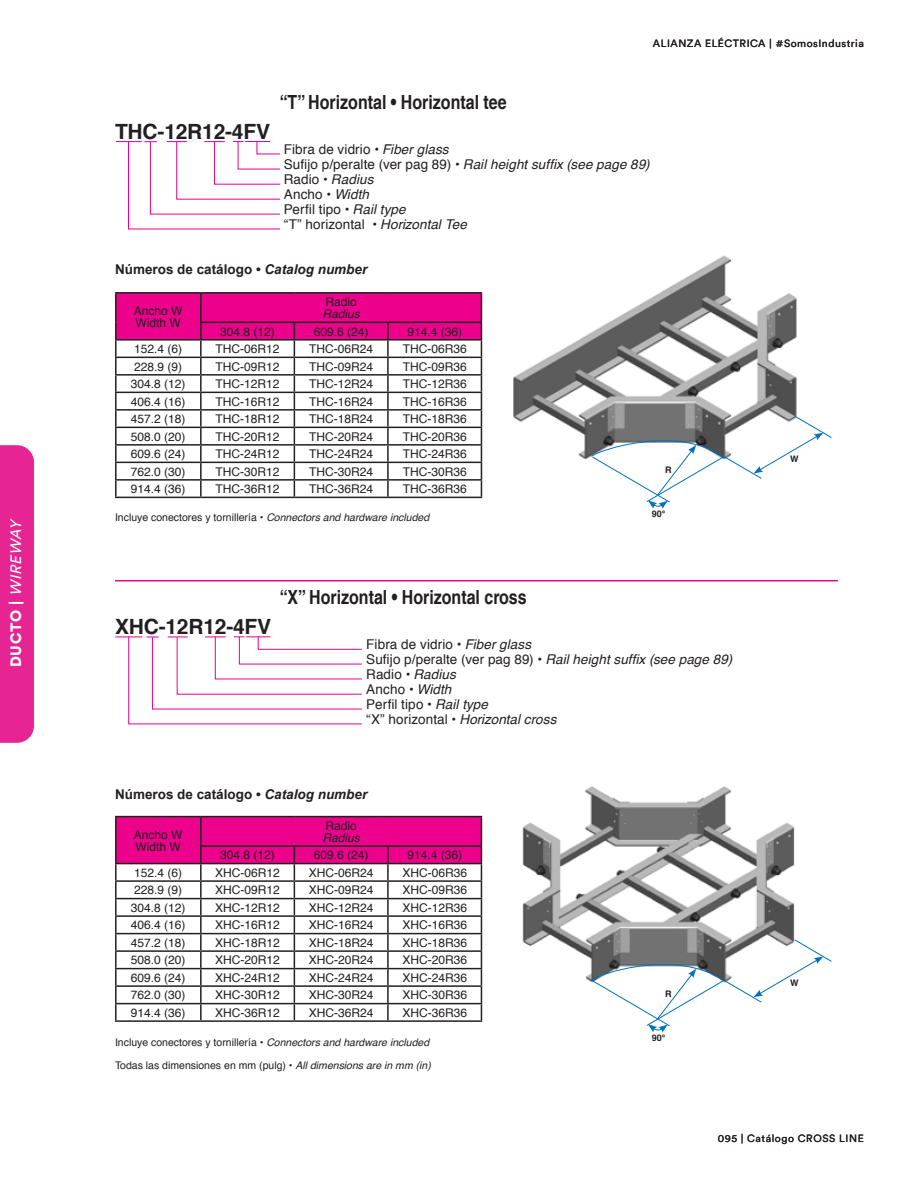
<style>
.page{position:relative;width:918px;height:1188px;background:#fff}
.page>*{position:absolute;margin:0;border:0;box-sizing:border-box;transform-origin:0 0}
.t1{font:700 21px "Helvetica";letter-spacing:-.01em;color:#231f20}
.t2{font:700 condensed 19.5px "Helvetica LT";color:#231f20}
.t3{font:italic 15px "Circular Std";color:#fff}
.t4{font:13.5px/15px "Helvetica";letter-spacing:.01em;color:#231f20}
.t5{font:700 13.5px "Arial";color:#231f20}
.t6{font:12px/12px "Helvetica";color:#231f20}
.t7{font:italic 12px "Helvetica";color:#231f20}
.t8{font:10.5px/22.5px "Helvetica";color:#231f20}
.t9{font:10.5px "Circular Std";letter-spacing:.05em;color:#231f20}
.t10{font:700 9px "Helvetica";color:#231f20}
.s1{font-weight:900;font-style:normal}
.s2{font-style:italic}
</style>
<div class="page">
<div style="left:0;top:445px;width:34px;height:298px;background:#e62592"></div>
<hr style="left:115px;top:292px;width:86px;height:2px;background:#231f20">
<hr style="left:201px;top:292px;width:93px;height:2px;background:#231f20">
<hr style="left:294px;top:292px;width:94px;height:2px;background:#231f20">
<hr style="left:388px;top:292px;width:94px;height:2px;background:#231f20">
<svg style="left:115px;top:293px;width:367px;height:204px"></svg>
<hr style="left:115px;top:497px;width:86px;height:1px;background:#231f20">
<hr style="left:201px;top:497px;width:93px;height:1px;background:#231f20">
<hr style="left:294px;top:497px;width:94px;height:1px;background:#231f20">
<hr style="left:388px;top:497px;width:94px;height:1px;background:#231f20">
<hr style="left:115px;top:816px;width:86px;height:1px;background:#231f20">
<hr style="left:201px;top:816px;width:93px;height:1px;background:#231f20">
<hr style="left:294px;top:816px;width:94px;height:1px;background:#231f20">
<hr style="left:388px;top:816px;width:94px;height:1px;background:#231f20">
<svg style="left:115px;top:817px;width:367px;height:203px"></svg>
<hr style="left:115px;top:1020px;width:86px;height:2px;background:#231f20">
<hr style="left:201px;top:1020px;width:93px;height:2px;background:#231f20">
<hr style="left:294px;top:1020px;width:94px;height:2px;background:#231f20">
<hr style="left:388px;top:1020px;width:94px;height:2px;background:#231f20">
<img style="left:513px;top:255px;width:284px;height:204px">
<img style="left:522px;top:786px;width:273px;height:196px">
<svg style="left:591px;top:415px;width:241px;height:94px"></svg>
<svg style="left:591px;top:939px;width:241px;height:94px"></svg>
<hr style="left:115px;top:580px;width:723px;height:1px;background:#ec008c">
<svg style="left:116px;top:141px;width:164px;height:89px"></svg>
<svg style="left:115px;top:636px;width:247px;height:89px"></svg>
<p class="t3" style="left:7px;top:667px;width:152px;rotate:-90deg"><span class="s1">D U C T O |</span> WIREWAY</p>
<p class="t9" style="left:653px;top:37px;width:213px">ALIANZA ELÉCTRICA | #SomosIndustria</p>
<h1 class="t1" style="left:115px;top:115px;width:157px">THC-12R12-4FV</h1>
<h2 class="t2" style="left:280px;top:90px;width:229px">“T” Horizontal • Horizontal tee</h2>
<p class="t4" style="left:284px;top:142px;width:367px">Fibra de vidrio • <span class="s2">Fiber glass<br></span>Sufijo p/peralte (ver pag 89) • <span class="s2">Rail height suffix (see page 89)<br></span>Radio • <span class="s2">Radius<br></span>Ancho • <span class="s2">Width<br></span>Perfil tipo • <span class="s2">Rail type<br></span>“T” horizontal • <span class="s2">Horizontal Tee</span></p>
<p class="t5" style="left:115px;top:260px;width:254px">Números de catálogo • <span class="s2">Catalog number</span></p>
<p class="t6" style="left:134px;top:305px;width:50px">Ancho W<br>Width W</p>
<p class="t6" style="left:325px;top:296px;width:33px">Radio</p>
<p class="t7" style="left:322px;top:304px;width:39px">Radius</p>
<p class="t6" style="left:220px;top:326px;width:56px">304.8 (12)</p>
<p class="t6" style="left:314px;top:326px;width:56px">609.6 (24)</p>
<p class="t6" style="left:407px;top:326px;width:56px">914.4 (36)</p>
<p class="t6" style="left:134px;top:343px;width:50px">152.4 (6)</p>
<p class="t6" style="left:216px;top:343px;width:66px">THC-06R12</p>
<p class="t6" style="left:309px;top:343px;width:66px">THC-06R24</p>
<p class="t6" style="left:403px;top:343px;width:66px">THC-06R36</p>
<p class="t6" style="left:134px;top:361px;width:50px">228.9 (9)</p>
<p class="t6" style="left:216px;top:361px;width:66px">THC-09R12</p>
<p class="t6" style="left:309px;top:361px;width:66px">THC-09R24</p>
<p class="t6" style="left:403px;top:361px;width:66px">THC-09R36</p>
<p class="t6" style="left:131px;top:378px;width:56px">304.8 (12)</p>
<p class="t6" style="left:216px;top:378px;width:66px">THC-12R12</p>
<p class="t6" style="left:309px;top:378px;width:66px">THC-12R24</p>
<p class="t6" style="left:403px;top:378px;width:66px">THC-12R36</p>
<p class="t6" style="left:131px;top:396px;width:56px">406.4 (16)</p>
<p class="t6" style="left:216px;top:396px;width:66px">THC-16R12</p>
<p class="t6" style="left:309px;top:396px;width:66px">THC-16R24</p>
<p class="t6" style="left:403px;top:396px;width:66px">THC-16R36</p>
<p class="t6" style="left:131px;top:413px;width:56px">457.2 (18)</p>
<p class="t6" style="left:216px;top:413px;width:66px">THC-18R12</p>
<p class="t6" style="left:309px;top:413px;width:66px">THC-18R24</p>
<p class="t6" style="left:403px;top:413px;width:66px">THC-18R36</p>
<p class="t6" style="left:131px;top:431px;width:56px">508.0 (20)</p>
<p class="t6" style="left:216px;top:431px;width:66px">THC-20R12</p>
<p class="t6" style="left:309px;top:431px;width:66px">THC-20R24</p>
<p class="t6" style="left:403px;top:431px;width:66px">THC-20R36</p>
<p class="t6" style="left:131px;top:448px;width:56px">609.6 (24)</p>
<p class="t6" style="left:216px;top:448px;width:66px">THC-24R12</p>
<p class="t6" style="left:309px;top:448px;width:66px">THC-24R24</p>
<p class="t6" style="left:403px;top:448px;width:66px">THC-24R36</p>
<p class="t6" style="left:131px;top:466px;width:56px">762.0 (30)</p>
<p class="t6" style="left:216px;top:466px;width:66px">THC-30R12</p>
<p class="t6" style="left:309px;top:466px;width:66px">THC-30R24</p>
<p class="t6" style="left:403px;top:466px;width:66px">THC-30R36</p>
<p class="t6" style="left:131px;top:483px;width:56px">914.4 (36)</p>
<p class="t6" style="left:216px;top:483px;width:66px">THC-36R12</p>
<p class="t6" style="left:309px;top:483px;width:66px">THC-36R24</p>
<p class="t6" style="left:403px;top:483px;width:66px">THC-36R36</p>
<p class="t8" style="left:115px;top:507px;width:316px">Incluye conectores y tornillería • <span class="s2">Connectors and hardware included</span></p>
<h1 class="t1" style="left:115px;top:610px;width:158px">XHC-12R12-4FV</h1>
<h2 class="t2" style="left:280px;top:585px;width:249px">“X” Horizontal • Horizontal cross</h2>
<p class="t10" style="left:665px;top:463px;width:8px">R</p>
<p class="t10" style="left:652px;top:507px;width:15px">90°</p>
<p class="t4" style="left:366px;top:637px;width:367px">Fibra de vidrio • <span class="s2">Fiber glass<br></span>Sufijo p/peralte (ver pag 89) • <span class="s2">Rail height suffix (see page 89)<br></span>Radio • <span class="s2">Radius<br></span>Ancho • <span class="s2">Width<br></span>Perfil tipo • <span class="s2">Rail type<br></span>“X” horizontal • <span class="s2">Horizontal cross</span></p>
<p class="t5" style="left:115px;top:785px;width:254px">Números de catálogo • <span class="s2">Catalog number</span></p>
<p class="t6" style="left:134px;top:829px;width:50px">Ancho W<br>Width W</p>
<p class="t6" style="left:325px;top:820px;width:33px">Radio</p>
<p class="t7" style="left:322px;top:828px;width:39px">Radius</p>
<p class="t6" style="left:220px;top:849px;width:56px">304.8 (12)</p>
<p class="t6" style="left:314px;top:849px;width:56px">609.6 (24)</p>
<p class="t6" style="left:407px;top:849px;width:56px">914.4 (36)</p>
<p class="t6" style="left:134px;top:867px;width:50px">152.4 (6)</p>
<p class="t6" style="left:215px;top:867px;width:66px">XHC-06R12</p>
<p class="t6" style="left:309px;top:867px;width:66px">XHC-06R24</p>
<p class="t6" style="left:402px;top:867px;width:66px">XHC-06R36</p>
<p class="t6" style="left:134px;top:885px;width:50px">228.9 (9)</p>
<p class="t6" style="left:215px;top:885px;width:66px">XHC-09R12</p>
<p class="t6" style="left:309px;top:885px;width:66px">XHC-09R24</p>
<p class="t6" style="left:402px;top:885px;width:66px">XHC-09R36</p>
<p class="t6" style="left:131px;top:902px;width:56px">304.8 (12)</p>
<p class="t6" style="left:215px;top:902px;width:66px">XHC-12R12</p>
<p class="t6" style="left:309px;top:902px;width:66px">XHC-12R24</p>
<p class="t6" style="left:402px;top:902px;width:66px">XHC-12R36</p>
<p class="t6" style="left:131px;top:920px;width:56px">406.4 (16)</p>
<p class="t6" style="left:215px;top:920px;width:66px">XHC-16R12</p>
<p class="t6" style="left:309px;top:920px;width:66px">XHC-16R24</p>
<p class="t6" style="left:402px;top:920px;width:66px">XHC-16R36</p>
<p class="t6" style="left:131px;top:937px;width:56px">457.2 (18)</p>
<p class="t6" style="left:215px;top:937px;width:66px">XHC-18R12</p>
<p class="t6" style="left:309px;top:937px;width:66px">XHC-18R24</p>
<p class="t6" style="left:402px;top:937px;width:66px">XHC-18R36</p>
<p class="t6" style="left:131px;top:955px;width:56px">508.0 (20)</p>
<p class="t6" style="left:215px;top:955px;width:66px">XHC-20R12</p>
<p class="t6" style="left:309px;top:955px;width:66px">XHC-20R24</p>
<p class="t6" style="left:402px;top:955px;width:66px">XHC-20R36</p>
<p class="t6" style="left:131px;top:972px;width:56px">609.6 (24)</p>
<p class="t6" style="left:215px;top:972px;width:66px">XHC-24R12</p>
<p class="t6" style="left:309px;top:972px;width:66px">XHC-24R24</p>
<p class="t6" style="left:402px;top:972px;width:66px">XHC-24R36</p>
<p class="t6" style="left:131px;top:990px;width:56px">762.0 (30)</p>
<p class="t6" style="left:215px;top:990px;width:66px">XHC-30R12</p>
<p class="t6" style="left:309px;top:990px;width:66px">XHC-30R24</p>
<p class="t6" style="left:402px;top:990px;width:66px">XHC-30R36</p>
<p class="t6" style="left:131px;top:1007px;width:56px">914.4 (36)</p>
<p class="t6" style="left:215px;top:1007px;width:66px">XHC-36R12</p>
<p class="t6" style="left:309px;top:1007px;width:66px">XHC-36R24</p>
<p class="t6" style="left:402px;top:1007px;width:66px">XHC-36R36</p>
<p class="t8" style="left:115px;top:1032px;width:317px">Incluye conectores y tornillería • <span class="s2">Connectors and hardware included<br></span>Todas las dimensiones en mm (pulg) • <span class="s2">All dimensions are in mm (in)</span></p>
<p class="t10" style="left:665px;top:986px;width:8px">R</p>
<p class="t10" style="left:652px;top:1030px;width:15px">90°</p>
<p class="t10" style="left:790px;top:451px;width:10px">W</p>
<p class="t10" style="left:790px;top:975px;width:10px">W</p>
<p class="t9" style="left:718px;top:1132px;width:148px">095 | Catálogo CROSS LINE</p>
</div>
